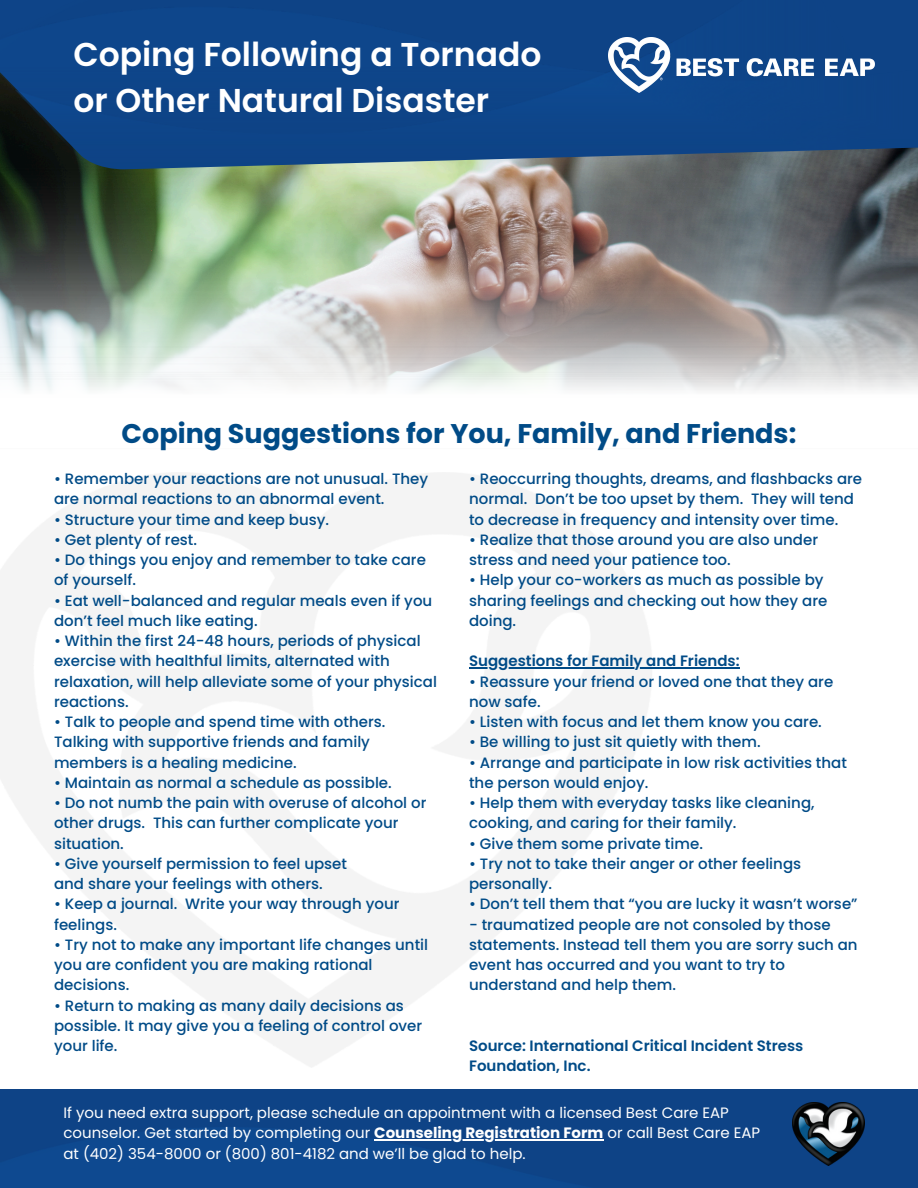
<style>
.page{position:relative;width:918px;height:1188px;background:#fff}
.page>*{position:absolute;margin:0;border:0;box-sizing:border-box;transform-origin:0 0}
.t1{font:600 33px/46.2px "Poppins";color:#fff}
.t2{font:700 27px "Poppins";color:#004b87}
.t3{font:500 15px/20.2px "Poppins";color:#004b87}
.t4{font:15px/20.2px "Poppins";color:#fff}
.t5{font:600 15px/20.2px "Poppins";color:#004b87}
.s1{font-weight:700}
</style>
<div class="page">
<img style="left:0;top:174px;width:918px;height:217px">
<img style="left:0;top:1px;width:918px;height:173px">
<div style="left:0;top:1089px;width:917px;height:99px;background:#0e4386"></div>
<img style="left:374px;top:1139px;width:220px;height:1px">
<img style="left:793px;top:1103px;width:72px;height:63px">
<hr style="left:374px;top:1140px;width:229px;height:1px;background:#fff">
<img style="left:608px;top:37px;width:268px;height:55px">
<hr style="left:469px;top:667px;width:271px;height:2px;background:#004b87">
<h3 class="t1" style="left:73px;top:31px;width:470px">Coping Following a Tornado or Other Natural Disaster</h3>
<p class="t2" style="left:122px;top:415px;width:676px">Coping Suggestions for You, Family, and Friends:</p>
<p class="t3" style="left:469px;top:469px;width:395px">• Reoccurring thoughts, dreams, and flashbacks are normal. Don’t be too upset by them. They will tend to decrease in frequency and intensity over time.</p>
<p class="t3" style="left:469px;top:529px;width:351px">• Realize that those around you are also under stress and need your patience too.</p>
<p class="t3" style="left:469px;top:570px;width:360px">• Help your co-workers as much as possible by sharing feelings and checking out how they are doing.</p>
<p class="t5" style="left:469px;top:651px;width:272px">Suggestions for Family and Friends:</p>
<p class="t3" style="left:469px;top:671px;width:366px">• Reassure your friend or loved one that they are now safe.</p>
<p class="t3" style="left:469px;top:712px;width:354px">• Listen with focus and let them know you care.</p>
<p class="t3" style="left:469px;top:732px;width:293px">• Be willing to just sit quietly with them.</p>
<p class="t3" style="left:469px;top:752px;width:379px">• Arrange and participate in low risk activities that the person would enjoy.</p>
<p class="t3" style="left:469px;top:793px;width:347px">• Help them with everyday tasks like cleaning, cooking, and caring for their family.</p>
<p class="t3" style="left:469px;top:833px;width:235px">• Give them some private time.</p>
<p class="t3" style="left:469px;top:853px;width:334px">• Try not to take their anger or other feelings personally.</p>
<p class="t3" style="left:469px;top:894px;width:390px">• Don’t tell them that “you are lucky it wasn’t worse”</p>
<p class="t3" style="left:469px;top:914px;width:390px">- traumatized people are not consoled by those statements. Instead tell them you are sorry such an event has occurred and you want to try to understand and help them.</p>
<p class="t3" style="left:54px;top:469px;width:376px">• Remember your reactions are not unusual. They are normal reactions to an abnormal event.</p>
<p class="t3" style="left:54px;top:509px;width:277px">• Structure your time and keep busy.</p>
<p class="t3" style="left:54px;top:529px;width:145px">• Get plenty of rest.</p>
<p class="t3" style="left:54px;top:550px;width:373px">• Do things you enjoy and remember to take care of yourself.</p>
<p class="t3" style="left:54px;top:590px;width:380px">• Eat well-balanced and regular meals even if you don’t feel much like eating.</p>
<p class="t3" style="left:54px;top:631px;width:384px">• Within the first 24-48 hours, periods of physical exercise with healthful limits, alternated with relaxation, will help alleviate some of your physical reactions.</p>
<p class="t3" style="left:54px;top:712px;width:333px">• Talk to people and spend time with others.<br>Talking with supportive friends and family members is a healing medicine.</p>
<p class="t3" style="left:54px;top:772px;width:339px">• Maintain as normal a schedule as possible.</p>
<p class="t3" style="left:54px;top:793px;width:374px">• Do not numb the pain with overuse of alcohol or other drugs. This can further complicate your situation.</p>
<p class="t3" style="left:54px;top:853px;width:295px">• Give yourself permission to feel upset and share your feelings with others.</p>
<p class="t3" style="left:54px;top:894px;width:347px">• Keep a journal. Write your way through your feelings.</p>
<p class="t3" style="left:54px;top:934px;width:376px">• Try not to make any important life changes until you are confident you are making rational decisions.</p>
<p class="t3" style="left:54px;top:995px;width:370px">• Return to making as many daily decisions as possible. It may give you a feeling of control over your life.</p>
<p class="t5" style="left:469px;top:1036px;width:336px">Source: International Critical Incident Stress<br>Foundation, Inc.</p>
<h3 class="t4" style="left:63px;top:1103px;width:698px">If you need extra support, please schedule an appointment with a licensed Best Care EAP counselor. Get started by completing our <span class="s1">Counseling Registration Form</span> or call Best Care EAP</h3>
<h3 class="t4" style="left:63px;top:1143px;width:464px">at (402) 354-8000 or (800) 801-4182 and we’ll be glad to help.</h3>
</div>
